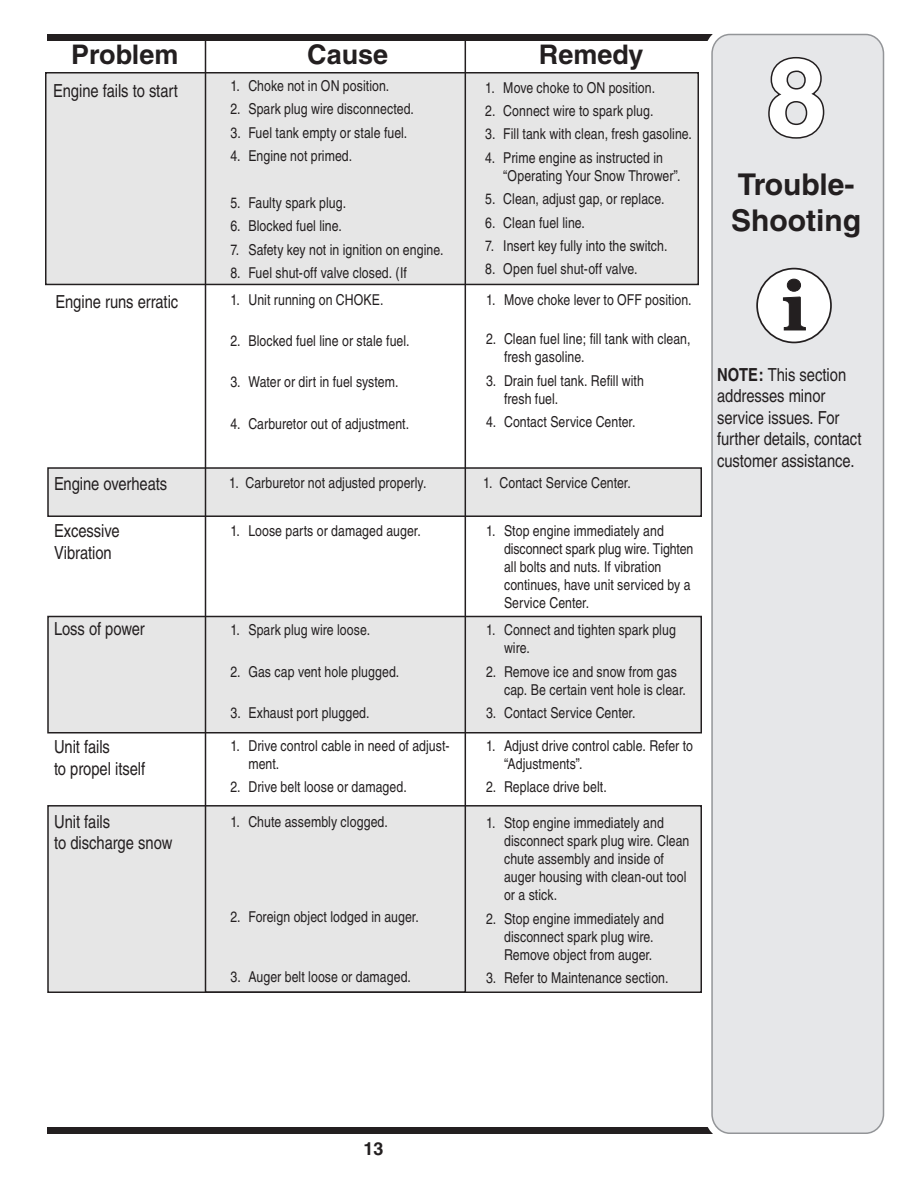
<style>
.page{position:relative;width:918px;height:1188px;background:#fff}
.page>*{position:absolute;margin:0;border:0;box-sizing:border-box;transform-origin:0 0}
.t1{font:700 108px "Helvetica";color:#fff}
.t2{font:700 30px/36px "Helvetica";color:#231f20}
.t3{font:700 27px "Helvetica";color:#231f20}
.t4{font:condensed 18px/21.6px "Helvetica";letter-spacing:-.005em;color:#231f20}
.t5{font:700 18px "Helvetica";color:#231f20}
.t6{font:condensed 15px/18px "Helvetica";letter-spacing:.005em;color:#231f20}
.s1{font-weight:700}
</style>
<div class="page">
<div style="left:47px;top:1127px;width:761px;height:7px;background:#231f20"></div>
<div style="left:47px;top:34px;width:761px;height:7px;background:#231f20"></div>
<div style="left:705px;top:27px;width:186px;height:1114px;border:15px solid #fff;border-radius:18px"></div>
<div style="left:712px;top:34px;width:172px;height:1099px;background:#e6e7e9;border-radius:18px"></div>
<div style="left:711px;top:34px;width:173px;height:1100px;border:2px solid #939598;border-radius:18px"></div>
<div style="left:48px;top:806px;width:653px;height:186px;background:#e6e6e6"></div>
<div style="left:47px;top:805px;width:655px;height:188px;border:2px solid #231f20"></div>
<div style="left:48px;top:616px;width:653px;height:117px;background:#e6e6e6"></div>
<div style="left:47px;top:616px;width:655px;height:118px;border:2px solid #231f20"></div>
<div style="left:48px;top:468px;width:653px;height:48px;background:#e6e6e6"></div>
<div style="left:47px;top:467px;width:655px;height:50px;border:2px solid #231f20"></div>
<div style="left:757px;top:269px;width:74px;height:73px;background:#fff;border-radius:50%"></div>
<div style="left:756px;top:268px;width:76px;height:75px;border:2px solid #231f20;border-radius:50%"></div>
<svg style="left:783px;top:279px;width:23px;height:51px"></svg>
<svg style="left:768px;top:57px;width:57px;height:82px"></svg>
<div style="left:46px;top:73px;width:652px;height:211px;background:#e6e6e6"></div>
<div style="left:45px;top:72px;width:654px;height:213px;border:2px solid #231f20"></div>
<div style="left:205px;top:35px;width:261px;height:958px;border:2px solid #231f20"></div>
<h3 class="t3" style="left:71px;top:38px;width:109px">Problem</h3>
<h3 class="t3" style="left:307px;top:38px;width:83px">Cause</h3>
<h3 class="t3" style="left:539px;top:38px;width:106px">Remedy</h3>
<p class="t4" style="left:53px;top:80px;width:126px">Engine fails to start</p>
<p class="t6" style="left:230px;top:76px;width:160px">1. Choke not in ON position.</p>
<p class="t6" style="left:230px;top:100px;width:185px">2. Spark plug wire disconnected.</p>
<p class="t6" style="left:230px;top:123px;width:178px">3. Fuel tank empty or stale fuel.</p>
<p class="t6" style="left:230px;top:147px;width:123px">4. Engine not primed.</p>
<p class="t6" style="left:230px;top:193px;width:117px">5. Faulty spark plug.</p>
<p class="t6" style="left:230px;top:217px;width:113px">6. Blocked fuel line.</p>
<p class="t6" style="left:230px;top:240px;width:215px">7. Safety key not in ignition on engine.</p>
<p class="t6" style="left:230px;top:264px;width:178px">8. Fuel shut-off valve closed. (If</p>
<p class="t6" style="left:485px;top:78px;width:171px">1. Move choke to ON position.</p>
<p class="t6" style="left:485px;top:102px;width:170px">2. Connect wire to spark plug.</p>
<p class="t6" style="left:485px;top:125px;width:208px">3. Fill tank with clean, fresh gasoline.</p>
<p class="t6" style="left:503px;top:149px;width:179px;text-indent:-18px">4. Prime engine as instructed in “Operating Your Snow Thrower”.</p>
<p class="t6" style="left:485px;top:190px;width:181px">5. Clean, adjust gap, or replace.</p>
<p class="t6" style="left:485px;top:213px;width:101px">6. Clean fuel line.</p>
<p class="t6" style="left:485px;top:237px;width:184px">7. Insert key fully into the switch.</p>
<p class="t6" style="left:485px;top:260px;width:154px">8. Open fuel shut-off valve.</p>
<p class="t4" style="left:56px;top:291px;width:124px">Engine runs erratic</p>
<p class="t6" style="left:486px;top:290px;width:207px">1. Move choke lever to OFF position.</p>
<p class="t6" style="left:504px;top:330px;width:188px;text-indent:-18px">2. Clean fuel line; fill tank with clean, fresh gasoline.</p>
<p class="t6" style="left:504px;top:371px;width:141px;text-indent:-18px">3. Drain fuel tank. Refill with fresh fuel.</p>
<p class="t6" style="left:486px;top:413px;width:151px">4. Contact Service Center.</p>
<p class="t6" style="left:230px;top:290px;width:155px">1. Unit running on CHOKE.</p>
<p class="t6" style="left:230px;top:332px;width:181px">2. Blocked fuel line or stale fuel.</p>
<p class="t6" style="left:230px;top:373px;width:170px">3. Water or dirt in fuel system.</p>
<p class="t6" style="left:230px;top:415px;width:180px">4. Carburetor out of adjustment.</p>
<p class="t4" style="left:54px;top:473px;width:115px">Engine overheats</p>
<p class="t6" style="left:229px;top:473px;width:199px">1. Carburetor not adjusted properly.</p>
<p class="t6" style="left:483px;top:473px;width:149px">1. Contact Service Center.</p>
<p class="t4" style="left:54px;top:520px;width:67px">Excessive<br>Vibration</p>
<p class="t6" style="left:230px;top:521px;width:192px">1. Loose parts or damaged auger.</p>
<p class="t6" style="left:504px;top:522px;width:191px;text-indent:-18px">1. Stop engine immediately and disconnect spark plug wire. Tighten all bolts and nuts. If vibration continues, have unit serviced by a<br>Service Center.</p>
<p class="t4" style="left:54px;top:618px;width:92px">Loss of power</p>
<p class="t6" style="left:504px;top:621px;width:173px;text-indent:-18px">1. Connect and tighten spark plug wire.</p>
<p class="t6" style="left:504px;top:662px;width:183px;text-indent:-18px">2. Remove ice and snow from gas cap. Be certain vent hole is clear.</p>
<p class="t6" style="left:486px;top:704px;width:151px">3. Contact Service Center.</p>
<p class="t6" style="left:230px;top:621px;width:141px">1. Spark plug wire loose.</p>
<p class="t6" style="left:230px;top:662px;width:170px">2. Gas cap vent hole plugged.</p>
<p class="t6" style="left:230px;top:704px;width:141px">3. Exhaust port plugged.</p>
<p class="t4" style="left:54px;top:736px;width:93px">Unit fails<br>to propel itself</p>
<p class="t6" style="left:504px;top:737px;width:190px;text-indent:-18px">1. Adjust drive control cable. Refer to “Adjustments”.</p>
<p class="t6" style="left:486px;top:778px;width:122px">2. Replace drive belt.</p>
<p class="t6" style="left:248px;top:737px;width:203px;text-indent:-18px">1. Drive control cable in need of adjust&shy;ment.</p>
<p class="t6" style="left:230px;top:778px;width:178px">2. Drive belt loose or damaged.</p>
<p class="t4" style="left:54px;top:811px;width:120px">Unit fails<br>to discharge snow</p>
<p class="t6" style="left:504px;top:814px;width:187px;text-indent:-18px">1. Stop engine immediately and disconnect spark plug wire. Clean chute assembly and inside of auger housing with clean-out tool or a stick.</p>
<p class="t6" style="left:486px;top:909px;width:179px;text-align:center">2. Stop engine immediately and disconnect spark plug wire.<br>Remove object from auger.</p>
<p class="t6" style="left:486px;top:969px;width:184px">3. Refer to Maintenance section.</p>
<p class="t6" style="left:230px;top:813px;width:159px">1. Chute assembly clogged.</p>
<p class="t6" style="left:230px;top:908px;width:190px">2. Foreign object lodged in auger.</p>
<p class="t6" style="left:230px;top:967px;width:182px">3. Auger belt loose or damaged.</p>
<h1 class="t1" style="left:766px;top:31px;width:62px">8</h1>
<h2 class="t2" style="left:731px;top:166px;width:131px">Trouble-<br>Shooting</h2>
<p class="t4" style="left:717px;top:363px;width:146px"><span class="s1">NOTE:</span> This section addresses minor service issues. For further details, contact customer assistance.</p>
<p class="t5" style="left:363px;top:1137px;width:22px">13</p>
</div>
